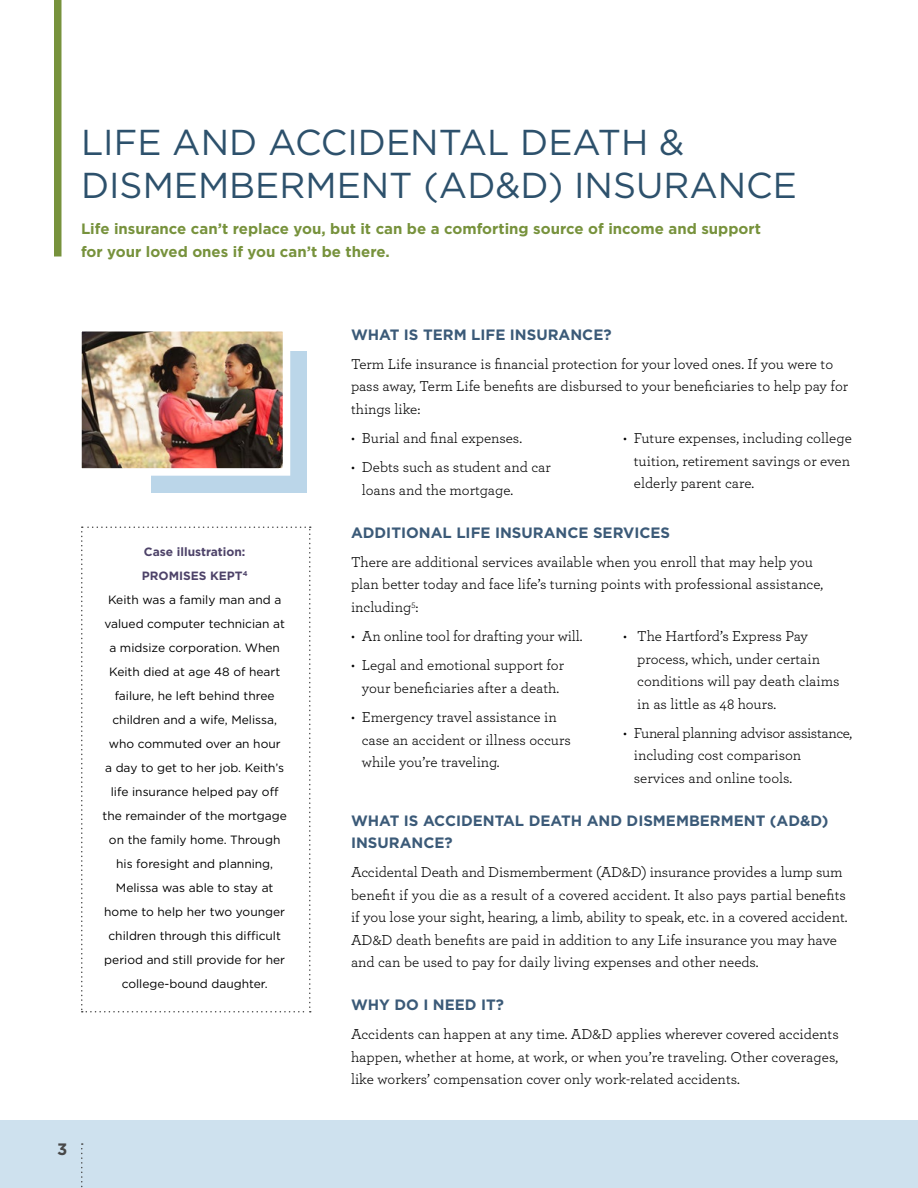
<style>
.page{position:relative;width:918px;height:1188px;background:#fff}
.page>*{position:absolute;margin:0;border:0;box-sizing:border-box;transform-origin:0 0}
.t1{font:36px/43.2px "Gotham";color:#2d516c}
.t2{font:700 16.5px "Gotham";color:#484848}
.t3{font:15px/22.5px "Archer";color:#000}
.t4{font:700 15px/22.5px "Gotham";color:#3b5a78}
.t5{font:700 15px/22.5px "Gotham";color:#77923c}
.t6{font:12px/24px "Gotham";color:#000;text-align:center}
.t7{font:700 12px/24px "Gotham";color:#4e4369}
</style>
<div class="page">
<div style="left:0;top:1120px;width:918px;height:68px;background:#cee1ee"></div>
<svg style="left:81px;top:1143px;width:2px;height:45px"></svg>
<div style="left:54px;top:0;width:8px;height:256px;background:#77923c"></div>
<svg style="left:81px;top:526px;width:230px;height:486px"></svg>
<div style="left:152px;top:351px;width:155px;height:142px;background:#bbd6e9"></div>
<img style="left:83px;top:333px;width:198px;height:134px">
<div style="left:74px;top:324px;width:216px;height:152px;border:8px solid #fff"></div>
<p class="t1" style="left:81px;top:120px;width:718px">LIFE AND ACCIDENTAL DEATH &amp;<br>DISMEMBERMENT (AD&amp;D) INSURANCE</p>
<p class="t5" style="left:81px;top:217px;width:681px">Life insurance can’t replace you, but it can be a comforting source of income and support for your loved ones if you can’t be there.</p>
<p class="t7" style="left:142px;top:540px;width:107px">Case illustration:<br>PROMISES KEPT<sup>4</sup></p>
<p class="t6" style="left:103px;top:588px;width:186px">Keith was a family man and a valued computer technician at a midsize corporation. When<br>Keith died at age 48 of heart failure, he left behind three children and a wife, Melissa, who commuted over an hour<br>a day to get to her job. Keith’s life insurance helped pay off the remainder of the mortgage on the family home. Through his foresight and planning,<br>Melissa was able to stay at home to help her two younger children through this difficult period and still provide for her college-bound daughter.</p>
<p class="t2" style="left:57px;top:1138px;width:12px">3</p>
<p class="t4" style="left:351px;top:323px;width:262px">WHAT IS TERM LIFE INSURANCE?</p>
<p class="t3" style="left:351px;top:352px;width:499px">Term Life insurance is financial protection for your loved ones. If you were to pass away, Term Life benefits are disbursed to your beneficiaries to help pay for things like:</p>
<p class="t3" style="left:351px;top:426px;width:173px">• Burial and final expenses.</p>
<p class="t3" style="left:362px;top:456px;width:190px;text-indent:-11px">• Debts such as student and car loans and the mortgage.</p>
<p class="t3" style="left:634px;top:426px;width:220px;text-align:justify;text-indent:-11px">• Future expenses, including college tuition, retirement savings or even elderly parent care.</p>
<p class="t4" style="left:351px;top:521px;width:321px">ADDITIONAL LIFE INSURANCE SERVICES</p>
<p class="t3" style="left:351px;top:550px;width:474px">There are additional services available when you enroll that may help you plan better today and face life’s turning points with professional assistance, including<sup>5</sup>:</p>
<p class="t3" style="left:351px;top:624px;width:233px">• An online tool for drafting your will.</p>
<p class="t3" style="left:351px;top:654px;width:215px;text-align:center">• Legal and emotional support for your beneficiaries after a death.</p>
<p class="t3" style="left:362px;top:705px;width:210px;text-indent:-11px">• Emergency travel assistance in case an accident or illness occurs while you’re traveling.</p>
<p class="t3" style="left:637px;top:624px;width:204px;text-indent:-14px">• The Hartford’s Express Pay process, which, under certain conditions will pay death claims in as little as 48 hours.</p>
<p class="t3" style="left:634px;top:721px;width:220px;text-indent:-11px">• Funeral planning advisor assistance, including cost comparison services and online tools.</p>
<p class="t4" style="left:351px;top:809px;width:479px">WHAT IS ACCIDENTAL DEATH AND DISMEMBERMENT (AD&amp;D)<br>INSURANCE?</p>
<p class="t3" style="left:351px;top:861px;width:498px">Accidental Death and Dismemberment (AD&amp;D) insurance provides a lump sum benefit if you die as a result of a covered accident. It also pays partial benefits if you lose your sight, hearing, a limb, ability to speak, etc. in a covered accident.<br>AD&amp;D death benefits are paid in addition to any Life insurance you may have and can be used to pay for daily living expenses and other needs.</p>
<p class="t4" style="left:351px;top:994px;width:155px">WHY DO I NEED IT?</p>
<p class="t3" style="left:351px;top:1023px;width:489px;text-align:justify">Accidents can happen at any time. AD&amp;D applies wherever covered accidents happen, whether at home, at work, or when you’re traveling. Other coverages, like workers’ compensation cover only work-related accidents.</p>
</div>
